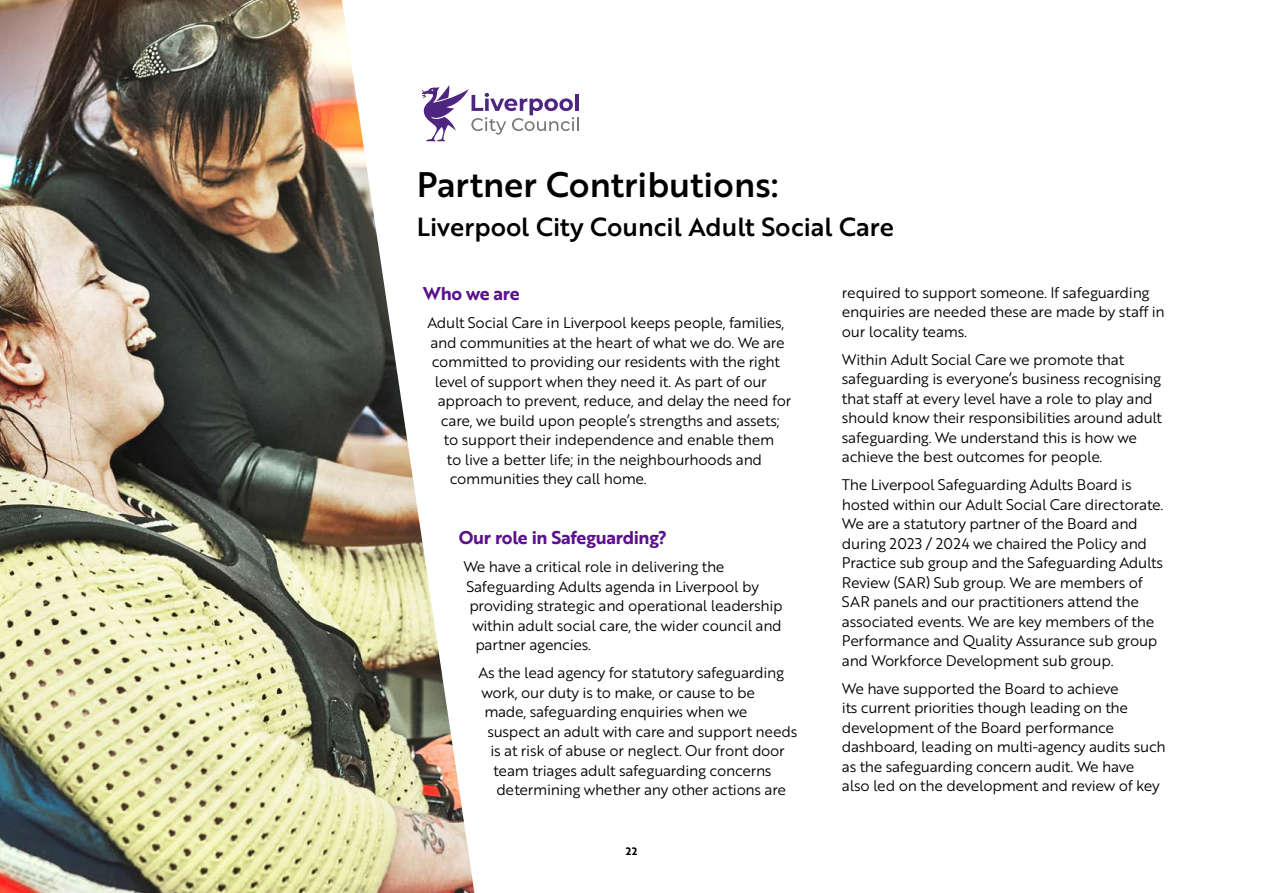
<style>
.page{position:relative;width:1263px;height:893px;background:#fff}
.page>*{position:absolute;margin:0;border:0;box-sizing:border-box;transform-origin:0 0}
.t1{font:34.5px "Brother 1816 Medium";color:#000}
.t2{font:25.5px "Brother 1816 Medium";color:#000}
.t3{font:18px "Brother 1816 Bold";letter-spacing:-.02em;color:#5b118b}
.t4{font:15px/19.5px "Brother 1816 Book";letter-spacing:-.02em;color:#000}
.t5{font:10.5px "Brother 1816 Bold";color:#000}
</style>
<div class="page">
<img style="left:0;top:0;width:474px;height:893px">
<svg style="left:422px;top:85px;width:157px;height:56px"></svg>
<h1 class="t1" style="left:417px;top:158px;width:363px">Partner Contributions:</h1>
<h2 class="t2" style="left:417px;top:207px;width:479px">Liverpool City Council Adult Social Care</h2>
<p class="t3" style="left:423px;top:280px;width:98px">Who we are</p>
<p class="t4" style="left:427px;top:312px;width:359px">Adult Social Care in Liverpool keeps people, families,</p>
<p class="t4" style="left:430px;top:332px;width:356px">and communities at the heart of what we do. We are</p>
<p class="t4" style="left:432px;top:351px;width:349px">committed to providing our residents with the right</p>
<p class="t4" style="left:435px;top:371px;width:333px">level of support when they need it. As part of our</p>
<p class="t4" style="left:438px;top:390px;width:355px">approach to prevent, reduce, and delay the need for</p>
<p class="t4" style="left:441px;top:410px;width:340px">care, we build upon people’s strengths and assets;</p>
<p class="t4" style="left:444px;top:429px;width:332px">to support their independence and enable them</p>
<p class="t4" style="left:447px;top:449px;width:317px">to live a better life; in the neighbourhoods and</p>
<p class="t4" style="left:450px;top:468px;width:198px">communities they call home.</p>
<p class="t3" style="left:459px;top:524px;width:210px">Our role in Safeguarding?</p>
<p class="t4" style="left:463px;top:556px;width:263px">We have a critical role in delivering the</p>
<p class="t4" style="left:466px;top:576px;width:294px">Safeguarding Adults agenda in Liverpool by</p>
<p class="t4" style="left:469px;top:595px;width:315px">providing strategic and operational leadership</p>
<p class="t4" style="left:472px;top:615px;width:311px">within adult social care, the wider council and</p>
<p class="t4" style="left:475px;top:634px;width:117px">partner agencies.</p>
<p class="t4" style="left:478px;top:662px;width:307px">As the lead agency for statutory safeguarding</p>
<p class="t4" style="left:481px;top:682px;width:275px">work, our duty is to make, or cause to be</p>
<p class="t4" style="left:484px;top:701px;width:265px">made, safeguarding enquiries when we</p>
<p class="t4" style="left:487px;top:721px;width:312px">suspect an adult with care and support needs</p>
<p class="t4" style="left:490px;top:740px;width:296px">is at risk of abuse or neglect. Our front door</p>
<p class="t4" style="left:493px;top:760px;width:280px">team triages adult safeguarding concerns</p>
<p class="t4" style="left:496px;top:779px;width:291px">determining whether any other actions are</p>
<p class="t5" style="left:626px;top:843px;width:13px">22</p>
<p class="t4" style="left:842px;top:282px;width:324px">required to support someone. If safeguarding enquiries are needed these are made by staff in our locality teams.</p>
<p class="t4" style="left:842px;top:349px;width:322px">Within Adult Social Care we promote that safeguarding is everyone’s business recognising that staff at every level have a role to play and should know their responsibilities around adult safeguarding. We understand this is how we achieve the best outcomes for people.</p>
<p class="t4" style="left:842px;top:475px;width:323px">The Liverpool Safeguarding Adults Board is hosted within our Adult Social Care directorate.<br>We are a statutory partner of the Board and during 2023 / 2024 we chaired the Policy and Practice sub group and the Safeguarding Adults Review (SAR) Sub group. We are members of SAR panels and our practitioners attend the associated events. We are key members of the Performance and Quality Assurance sub group and Workforce Development sub group.</p>
<p class="t4" style="left:842px;top:678px;width:325px">We have supported the Board to achieve<br>its current priorities though leading on the development of the Board performance dashboard, leading on multi-agency audits such as the safeguarding concern audit. We have also led on the development and review of key</p>
</div>
